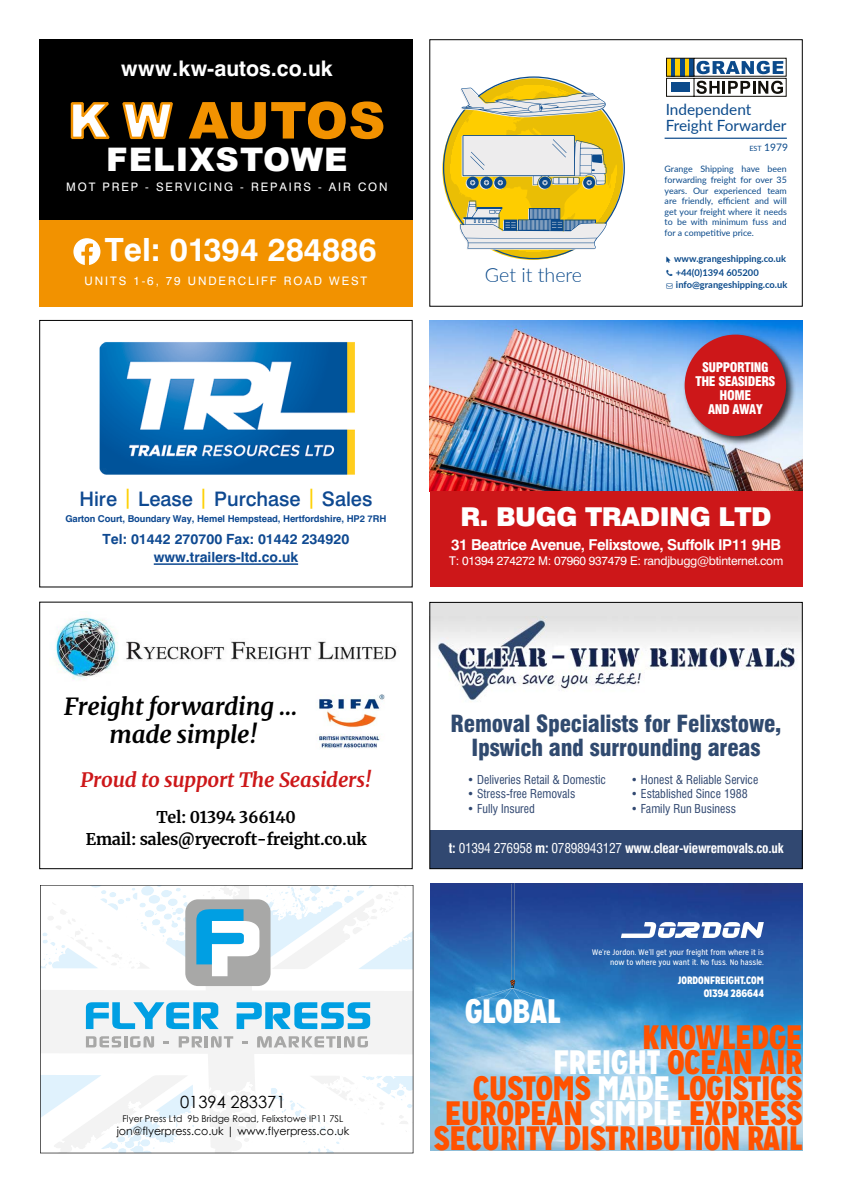
<style>
.page{position:relative;width:842px;height:1191px;background:#fff}
.page>*{position:absolute;margin:0;border:0;box-sizing:border-box;transform-origin:0 0}
.t1{font:900 51px "Arial";letter-spacing:-.005em;color:#f29200}
.t2{font:900 33.8px/25.4px "Mission Gothic";color:#ff5200;text-align:right}
.t3{font:900 33.8px "Mission Gothic";color:#fff}
.t4{font:900 32.4px "Arial";letter-spacing:.03em;color:#fff}
.t5{font:32px "Swis 721 BT Regular 3";color:#fff}
.t6{font:900 26px "Swiss 721 BT";letter-spacing:-.02em;color:#fff}
.t7{font:italic 700 23.8px/28.2px "Merriweather";letter-spacing:-.01em;color:#000;text-align:center}
.t8{font:900 condensed 23px/24px "Swiss 721 BT";letter-spacing:-.01em;color:#304a6f;text-align:center}
.t9{font:21.4px "Swis 721 BT Regular 3";color:#fff}
.t10{font:italic 700 20px "Merriweather";letter-spacing:-.01em;color:#cd1719}
.t11{font:500 20px "Swiss 721 BT";color:#0e4991}
.t12{font:300 19.8px "Lato";color:#0b4a8b}
.t13{font:16.8px "Century Gothic";color:#000}
.t14{font:700 16px/22px "Merriweather";letter-spacing:-.02em;color:#000;text-align:center}
.t15{font:15.4px/15.8px "Lato";color:#0b4a8b}
.t16{font:15px "Swis 721 BT Regular 3";letter-spacing:-.03em;color:#fff}
.t17{font:14px/18px "Swis 721 BT Regular 3";color:#0e4991;text-align:center}
.t18{font:700 condensed 13.4px "Swiss 721 BT";letter-spacing:-.02em;color:#fff}
.t19{font:900 condensed 13px/14px "Swiss 721 BT";letter-spacing:-.03em;color:#fff;text-align:center}
.t20{font:12px "Swis 721 BT Condensed 2";color:#314871}
.t21{font:12px "Swiss 721 BT";letter-spacing:-.02em;color:#fff}
.t22{font:11.8px "Swiss 721 BT";letter-spacing:.165em;color:#fff}
.t23{font:11.2px "Century Gothic";color:#000}
.t24{font:900 10.8px/13.4px "Mission Gothic";color:#fff;text-align:right}
.t25{font:10.4px "Lato";color:#0b4a8b}
.t26{font:700 9.4px "Lato";color:#0b4a8b}
.t27{font:9.4px "Swis 721 BT Regular 3";letter-spacing:-.01em;color:#0e4991}
.t28{font:9.4px "Century Gothic";color:#000}
.t29{font:8.8px/10.6px "Lato";color:#0b4a8b;text-align:justify}
.t30{font:8px/9.6px "Mission Gothic";color:#fff;text-align:right}
.s1{font-size:48.2px;color:#fff}
.s2{color:#fed000}
.s3{font-size:7.2px}
.s4{font-family:"Swis 721 BT Condensed 2";font-weight:400;font-stretch:normal}
.s5{color:#fff}
</style>
<div class="page">
<div style="left:39px;top:39px;width:373px;height:205px;background:#000"></div>
<img style="left:430px;top:883px;width:372px;height:267px">
<svg style="left:621px;top:922px;width:143px;height:16px"></svg>
<svg style="left:471px;top:883px;width:82px;height:117px;background:#2861ab"></svg>
<svg style="left:442px;top:78px;width:183px;height:180px"></svg>
<svg style="left:666px;top:58px;width:120px;height:39px"></svg>
<hr style="left:665px;top:138px;width:122px;height:1px;background:#0b4a8b">
<div style="left:39px;top:320px;width:373px;height:267px;border:1px solid #000"></div>
<img style="left:99px;top:342px;width:256px;height:133px">
<hr style="left:154px;top:563px;width:144px;height:2px;background:#0e4991">
<div style="left:39px;top:602px;width:373px;height:267px;border:1px solid #000"></div>
<img style="left:55px;top:617px;width:342px;height:63px">
<img style="left:319px;top:694px;width:66px;height:55px">
<div style="left:120px;top:664px;width:281px;height:30px;background:#fff"></div>
<img style="left:430px;top:320px;width:372px;height:172px">
<div style="left:430px;top:492px;width:372px;height:95px;background:#cd1719"></div>
<div style="left:683px;top:332px;width:113px;height:114px;background:#000;opacity:.75"></div>
<div style="left:685px;top:334px;width:101px;height:102px;background:#cd1719;border-radius:50%"></div>
<div style="left:430px;top:602px;width:372px;height:101px;background:#e2e2e2"></div>
<img style="left:431px;top:616px;width:369px;height:87px">
<div style="left:430px;top:830px;width:372px;height:38px;background:#314871"></div>
<div style="left:429px;top:602px;width:373px;height:267px;border:1px solid #000"></div>
<svg style="left:40px;top:885px;width:373px;height:268px"></svg>
<div style="left:39px;top:220px;width:373px;height:86px;background:#f29200"></div>
<svg style="left:73px;top:238px;width:27px;height:27px"></svg>
<h3 class="t9" style="left:121px;top:55px;width:213px">www.kw-autos.co.uk</h3>
<h1 class="t1" style="left:68px;top:83px;width:318px"><span class="s1">K W</span> AUTOS</h1>
<h3 class="t4" style="left:106px;top:136px;width:243px">FELIXSTOWE</h3>
<h3 class="t22" style="left:66px;top:179px;width:323px">MOT PREP - SERVICING - REPAIRS - AIR CON</h3>
<h3 class="t5" style="left:105px;top:230px;width:273px">Tel: 01394 284886</h3>
<h3 class="t22" style="left:85px;top:274px;width:284px">UNITS 1-6, 79 UNDERCLIFF ROAD WEST</h3>
<h3 class="t11" style="left:79px;top:486px;width:295px">Hire <span class="s2">|</span> Lease <span class="s2">|</span> Purchase <span class="s2">|</span> Sales</h3>
<p class="t27" style="left:65px;top:513px;width:323px">Garton Court, Boundary Way, Hemel Hempstead, Hertfordshire, HP2 7RH</p>
<h3 class="t17" style="left:103px;top:530px;width:248px">Tel: 01442 270700 Fax: 01442 234920 www.trailers-ltd.co.uk</h3>
<h3 class="t12" style="left:485px;top:261px;width:99px">Get it there</h3>
<h3 class="t15" style="left:666px;top:101px;width:122px">Independent<br>Freight Forwarder</h3>
<p class="t25" style="left:749px;top:140px;width:40px"><span class="s3">EST</span> 1979</p>
<p class="t29" style="left:665px;top:163px;width:124px">Grange Shipping have been forwarding freight for over 35 years. Our experienced team are friendly, efficient and will get your freight where it needs to be with minimum fuss and for a competitive price.</p>
<p class="t26" style="left:674px;top:251px;width:113px">www.grangeshipping.co.uk</p>
<p class="t26" style="left:676px;top:278px;width:113px">info@grangeshipping.co.uk</p>
<p class="t26" style="left:676px;top:265px;width:85px">+44(0)1394 605200</p>
<h3 class="t19" style="left:695px;top:360px;width:81px">SUPPORTING<br>THE SEASIDERS<br>HOME<br>AND AWAY</h3>
<h3 class="t6" style="left:461px;top:500px;width:313px">R. BUGG TRADING LTD</h3>
<h3 class="t16" style="left:451px;top:535px;width:331px">31 Beatrice Avenue, Felixstowe, Suffolk IP11 9HB</h3>
<h3 class="t21" style="left:449px;top:553px;width:336px">T: 01394 274272 M: 07960 937479 E: randjbugg@btinternet.com</h3>
<h3 class="t7" style="left:64px;top:691px;width:235px">Freight forwarding ... made simple!</h3>
<h3 class="t10" style="left:81px;top:766px;width:292px">Proud to support The Seasiders!</h3>
<h3 class="t14" style="left:86px;top:806px;width:282px">Tel: 01394 366140<br>Email: sales@ryecroft-freight.co.uk</h3>
<h3 class="t13" style="left:180px;top:1090px;width:107px">01394 283371</h3>
<p class="t28" style="left:122px;top:1112px;width:222px">Flyer Press Ltd 9b Bridge Road, Felixstowe IP11 7SL</p>
<p class="t23" style="left:117px;top:1123px;width:234px">jon@flyerpress.co.uk | www.flyerpress.co.uk</p>
<h3 class="t8" style="left:451px;top:712px;width:332px">Removal Specialists for Felixstowe,<br>Ipswich and surrounding areas</h3>
<h3 class="t20" style="left:467px;top:772px;width:140px">• Deliveries Retail &amp; Domestic</h3>
<h3 class="t20" style="left:467px;top:787px;width:110px">• Stress-free Removals</h3>
<h3 class="t20" style="left:467px;top:801px;width:69px">• Fully Insured</h3>
<h3 class="t20" style="left:631px;top:772px;width:129px">• Honest &amp; Reliable Service</h3>
<h3 class="t20" style="left:631px;top:787px;width:119px">• Established Since 1988</h3>
<h3 class="t20" style="left:631px;top:801px;width:107px">• Family Run Business</h3>
<h3 class="t18" style="left:449px;top:840px;width:336px">t: <span class="s4">01394 276958</span> m: <span class="s4">07898943127</span> www.clear-viewremovals.co.uk</h3>
<p class="t30" style="left:592px;top:947px;width:173px">We’re Jordon. We’ll get your freight from where it is now to where you want it. No fuss. No hassle.</p>
<p class="t24" style="left:678px;top:973px;width:87px">JORDONFREIGHT.COM<br>01394 286644</p>
<h2 class="t3" style="left:465px;top:988px;width:97px">GLOBAL</h2>
<h2 class="t2" style="left:434px;top:1024px;width:370px">KNOWLEDGE<br><span class="s5">FREIGHT</span> OCEAN AIR<br>CUSTOMS <span class="s5">MADE</span> LOGISTICS<br>EUROPEAN <span class="s5">SIMPLE</span> EXPRESS<br>SECURITY DISTRIBUTION RAIL</h2>
</div>
